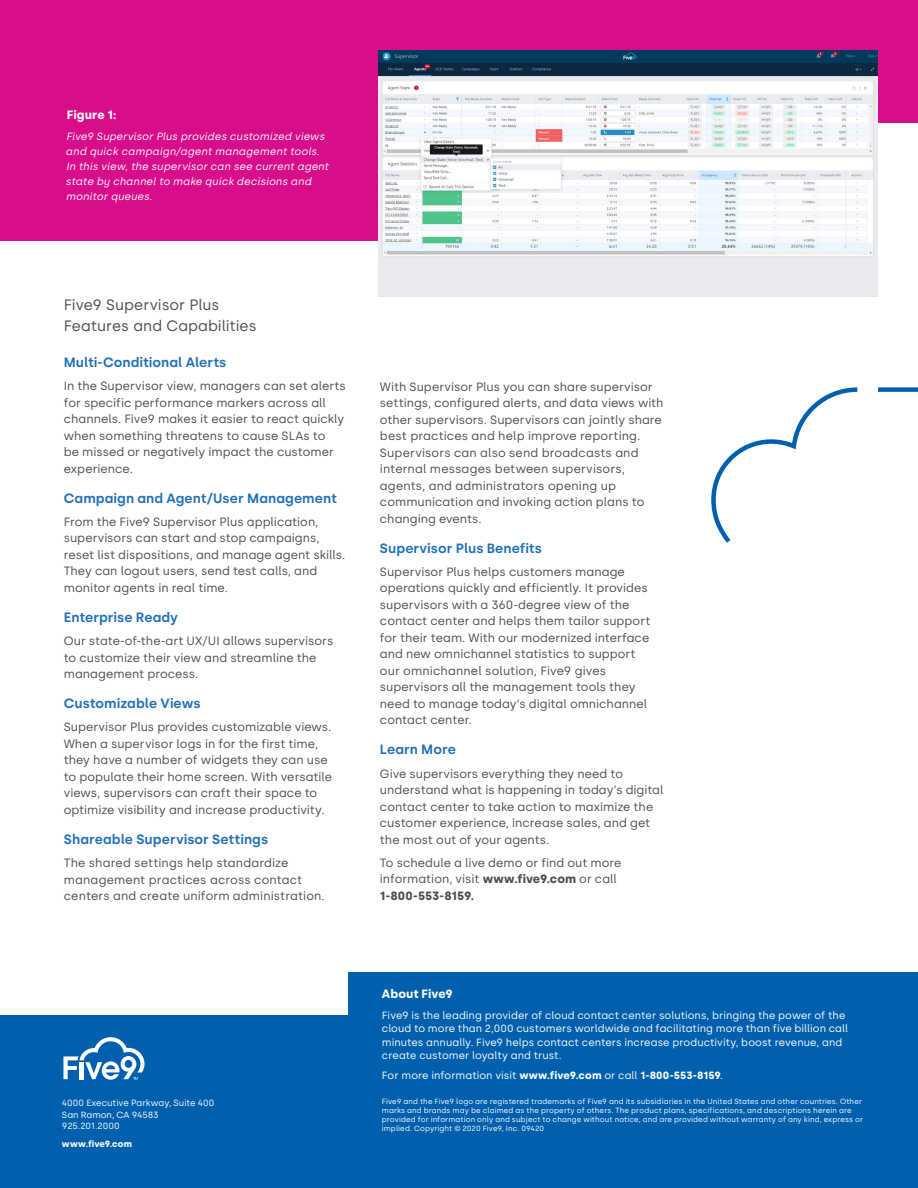
<style>
.page{position:relative;width:918px;height:1188px;background:#fff}
.page>*{position:absolute;margin:0;border:0;box-sizing:border-box;transform-origin:0 0}
.Body_Copy_Level_2{font:15px/21px "Silka";color:#4b4c4d}
.Subheader_9pt{font:600 13.5px "Silka";letter-spacing:.005em;color:#206fb8}
.Body_Copy_Level_2_8p{font:12px/16.5px "Silka";color:#4b4c4d}
.Figure_Header_8pt_10{font:700 12px "Silka";letter-spacing:.005em;color:#fff}
.Boilerplate_Details{font:10.5px/13.5px "Silka";letter-spacing:.005em;color:#fff}
.Caption_Text_7pt_10p{font:italic 10.5px/15px "Silka";letter-spacing:.01em;color:#fff}
.Contact_info_6pt_7_5{font:9px/11.2px "Silka";color:#fff}
.Contact_info_6pt_7_5-2{font:700 9px "Silka";letter-spacing:.005em;color:#fff}
.Legal_text_5pt_6pt{font:7.5px/9px "Silka";letter-spacing:.015em;color:#fff}
.s1{font-weight:700}
</style>
<div class="page">
<div style="left:0;top:1015px;width:475px;height:173px;background:#0160ae"></div>
<div style="left:348px;top:972px;width:570px;height:216px;background:#0160ae"></div>
<svg style="left:63px;top:1037px;width:81px;height:43px"></svg>
<div style="left:0;top:0;width:918px;height:123px;background:#d70d8a"></div>
<div style="left:0;top:49px;width:732px;height:192px;background:#d70d8a"></div>
<img style="left:378px;top:51px;width:499px;height:246px">
<svg style="left:711px;top:387px;width:207px;height:156px"></svg>
<p class="Figure_Header_8pt_10" style="left:67px;top:107px;width:51px">Figure 1:</p>
<p class="Caption_Text_7pt_10p" style="left:66px;top:129px;width:265px">Five9 Supervisor Plus provides customized views and quick campaign/agent management tools.<br>In this view, the supervisor can see current agent state by channel to make quick decisions and monitor queues.</p>
<p class="Body_Copy_Level_2" style="left:64px;top:294px;width:194px">Five9 Supervisor Plus<br>Features and Capabilities</p>
<p class="Subheader_9pt" style="left:64px;top:354px;width:164px">Multi-Conditional Alerts</p>
<p class="Body_Copy_Level_2_8p" style="left:64px;top:378px;width:284px">In the Supervisor view, managers can set alerts for specific performance markers across all channels. Five9 makes it easier to react quickly when something threatens to cause SLAs to<br>be missed or negatively impact the customer experience.</p>
<p class="Subheader_9pt" style="left:64px;top:490px;width:275px">Campaign and Agent/User Management</p>
<p class="Body_Copy_Level_2_8p" style="left:64px;top:514px;width:283px">From the Five9 Supervisor Plus application, supervisors can start and stop campaigns, reset list dispositions, and manage agent skills.<br>They can logout users, send test calls, and monitor agents in real time.</p>
<p class="Subheader_9pt" style="left:64px;top:609px;width:116px">Enterprise Ready</p>
<p class="Body_Copy_Level_2_8p" style="left:64px;top:633px;width:271px">Our state-of-the-art UX/UI allows supervisors to customize their view and streamline the management process.</p>
<p class="Subheader_9pt" style="left:64px;top:695px;width:138px">Customizable Views</p>
<p class="Body_Copy_Level_2_8p" style="left:64px;top:719px;width:270px">Supervisor Plus provides customizable views.<br>When a supervisor logs in for the first time, they have a number of widgets they can use to populate their home screen. With versatile views, supervisors can craft their space to optimize visibility and increase productivity.</p>
<p class="Subheader_9pt" style="left:64px;top:831px;width:206px">Shareable Supervisor Settings</p>
<p class="Body_Copy_Level_2_8p" style="left:64px;top:855px;width:263px">The shared settings help standardize management practices across contact centers and create uniform administration.</p>
<p class="Body_Copy_Level_2_8p" style="left:380px;top:378px;width:285px">With Supervisor Plus you can share supervisor settings, configured alerts, and data views with other supervisors. Supervisors can jointly share best practices and help improve reporting.<br>Supervisors can also send broadcasts and internal messages between supervisors, agents, and administrators opening up communication and invoking action plans to changing events.</p>
<p class="Subheader_9pt" style="left:380px;top:540px;width:164px">Supervisor Plus Benefits</p>
<p class="Body_Copy_Level_2_8p" style="left:380px;top:563px;width:272px">Supervisor Plus helps customers manage operations quickly and efficiently. It provides supervisors with a 360-degree view of the contact center and helps them tailor support for their team. With our modernized interface and new omnichannel statistics to support our omnichannel solution, Five9 gives supervisors all the management tools they need to manage today’s digital omnichannel contact center.</p>
<p class="Subheader_9pt" style="left:380px;top:742px;width:77px">Learn More</p>
<p class="Body_Copy_Level_2_8p" style="left:380px;top:765px;width:285px">Give supervisors everything they need to understand what is happening in today’s digital contact center to take action to maximize the customer experience, increase sales, and get the most out of your agents.</p>
<p class="Body_Copy_Level_2_8p" style="left:380px;top:854px;width:243px">To schedule a live demo or find out more information, visit <span class="s1">www.five9.com</span> or call<br><span class="s1">1-800-553-8159.</span></p>
<p class="Contact_info_6pt_7_5" style="left:62px;top:1098px;width:154px">4000 Executive Parkway, Suite 400<br>San Ramon, CA 94583<br>925.201.2000</p>
<p class="Contact_info_6pt_7_5-2" style="left:62px;top:1138px;width:71px">www.five9.com</p>
<p class="Figure_Header_8pt_10" style="left:382px;top:987px;width:72px">About Five9</p>
<p class="Boilerplate_Details" style="left:382px;top:1008px;width:468px">Five9 is the leading provider of cloud contact center solutions, bringing the power of the cloud to more than 2,000 customers worldwide and facilitating more than five billion call minutes annually. Five9 helps contact centers increase productivity, boost revenue, and create customer loyalty and trust.</p>
<p class="Boilerplate_Details" style="left:382px;top:1069px;width:343px">For more information visit <span class="s1">www.five9.com</span> or call <span class="s1">1-800-553-8159</span>.</p>
<p class="Legal_text_5pt_6pt" style="left:382px;top:1097px;width:483px">Five9 and the Five9 logo are registered trademarks of Five9 and its subsidiaries in the United States and other countries. Other marks and brands may be claimed as the property of others. The product plans, specifications, and descriptions herein are provided for information only and subject to change without notice, and are provided without warranty of any kind, express or implied. Copyright © 2020 Five9, Inc. 09420</p>
</div>
